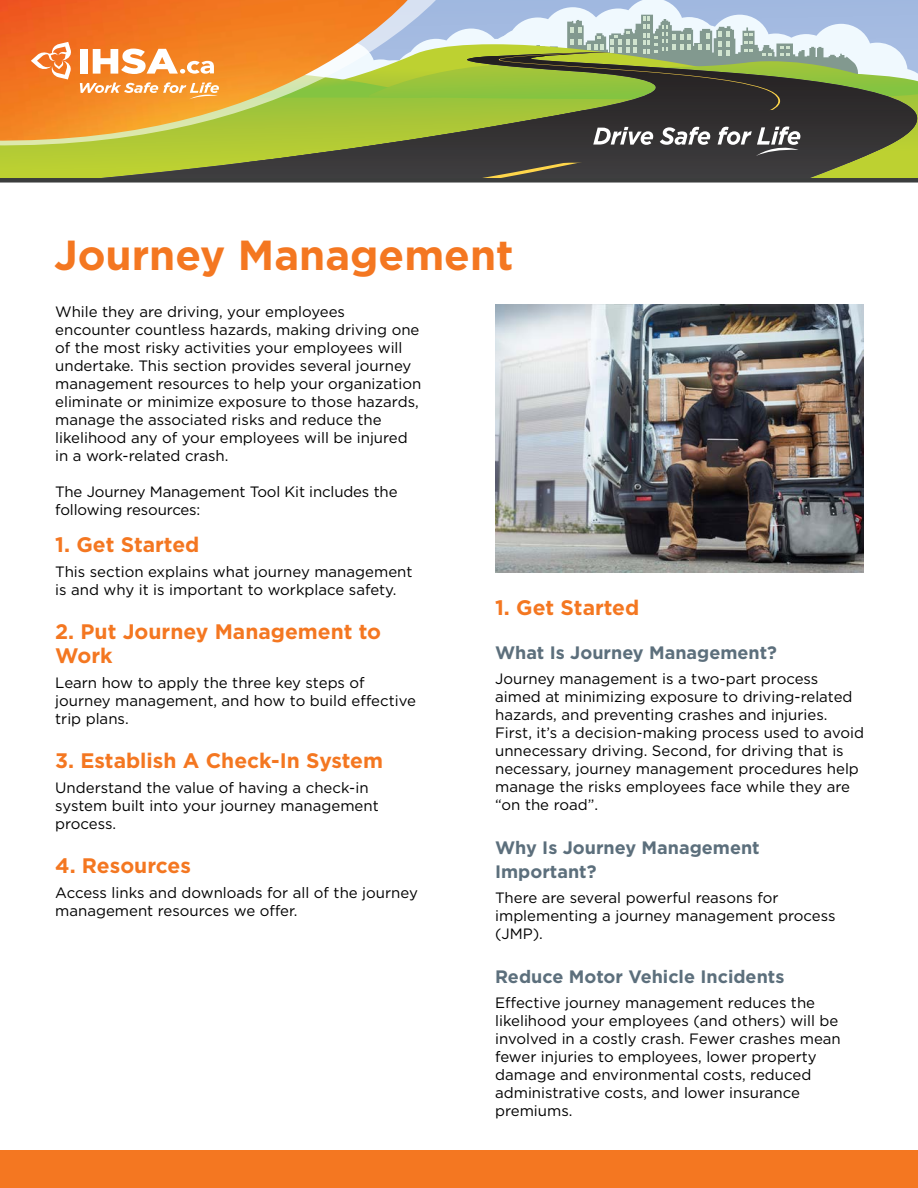
<style>
.page{position:relative;width:918px;height:1188px;background:#fff}
.page>*{position:absolute;margin:0;border:0;box-sizing:border-box;transform-origin:0 0}
.t1{font:700 42px "Gotham";color:#f47721}
.t2{font:700 21px/24px "Gotham";color:#f47721}
.t3{font:700 18px/24px "Gotham";color:#5c6f7c}
.t4{font:15px/18px "Gotham";color:#000}
</style>
<div class="page">
<svg style="left:0;top:0;width:918px;height:178px;background:#a29159"></svg>
<div style="left:0;top:178px;width:918px;height:5px;background:#3b3d3d"></div>
<div style="left:0;top:1150px;width:918px;height:38px;background:#f47721"></div>
<img style="left:495px;top:305px;width:369px;height:267px">
<h1 class="t1" style="left:54px;top:227px;width:461px">Journey Management</h1>
<p class="t4" style="left:55px;top:302px;width:368px">While they are driving, your employees encounter countless hazards, making driving one of the most risky activities your employees will undertake. This section provides several journey management resources to help your organization eliminate or minimize exposure to those hazards, manage the associated risks and reduce the likelihood any of your employees will be injured in a work-related crash.</p>
<p class="t4" style="left:55px;top:482px;width:344px">The Journey Management Tool Kit includes the following resources:</p>
<h2 class="t2" style="left:55px;top:532px;width:146px">1. Get Started</h2>
<p class="t4" style="left:55px;top:562px;width:359px">This section explains what journey management is and why it is important to workplace safety.</p>
<h2 class="t2" style="left:55px;top:619px;width:327px">2. Put Journey Management to<br>Work</h2>
<p class="t4" style="left:55px;top:673px;width:362px">Learn how to apply the three key steps of journey management, and how to build effective trip plans.</p>
<h2 class="t2" style="left:55px;top:748px;width:329px">3. Establish A Check-In System</h2>
<p class="t4" style="left:55px;top:778px;width:325px">Understand the value of having a check-in system built into your journey management process.</p>
<h2 class="t2" style="left:55px;top:853px;width:137px">4. Resources</h2>
<p class="t4" style="left:55px;top:883px;width:364px">Access links and downloads for all of the journey management resources we offer.</p>
<h2 class="t2" style="left:495px;top:595px;width:146px">1. Get Started</h2>
<p class="t3" style="left:495px;top:640px;width:283px">What Is Journey Management?</p>
<p class="t4" style="left:495px;top:669px;width:370px">Journey management is a two-part process aimed at minimizing exposure to driving-related hazards, and preventing crashes and injuries.<br>First, it’s a decision-making process used to avoid unnecessary driving. Second, for driving that is necessary, journey management procedures help manage the risks employees face while they are “on the road”.</p>
<p class="t3" style="left:495px;top:835px;width:266px">Why Is Journey Management<br>Important?</p>
<p class="t4" style="left:495px;top:888px;width:342px">There are several powerful reasons for implementing a journey management process (JMP).</p>
<p class="t3" style="left:495px;top:964px;width:291px">Reduce Motor Vehicle Incidents</p>
<p class="t4" style="left:495px;top:993px;width:347px">Effective journey management reduces the likelihood your employees (and others) will be involved in a costly crash. Fewer crashes mean fewer injuries to employees, lower property damage and environmental costs, reduced administrative costs, and lower insurance premiums.</p>
</div>
